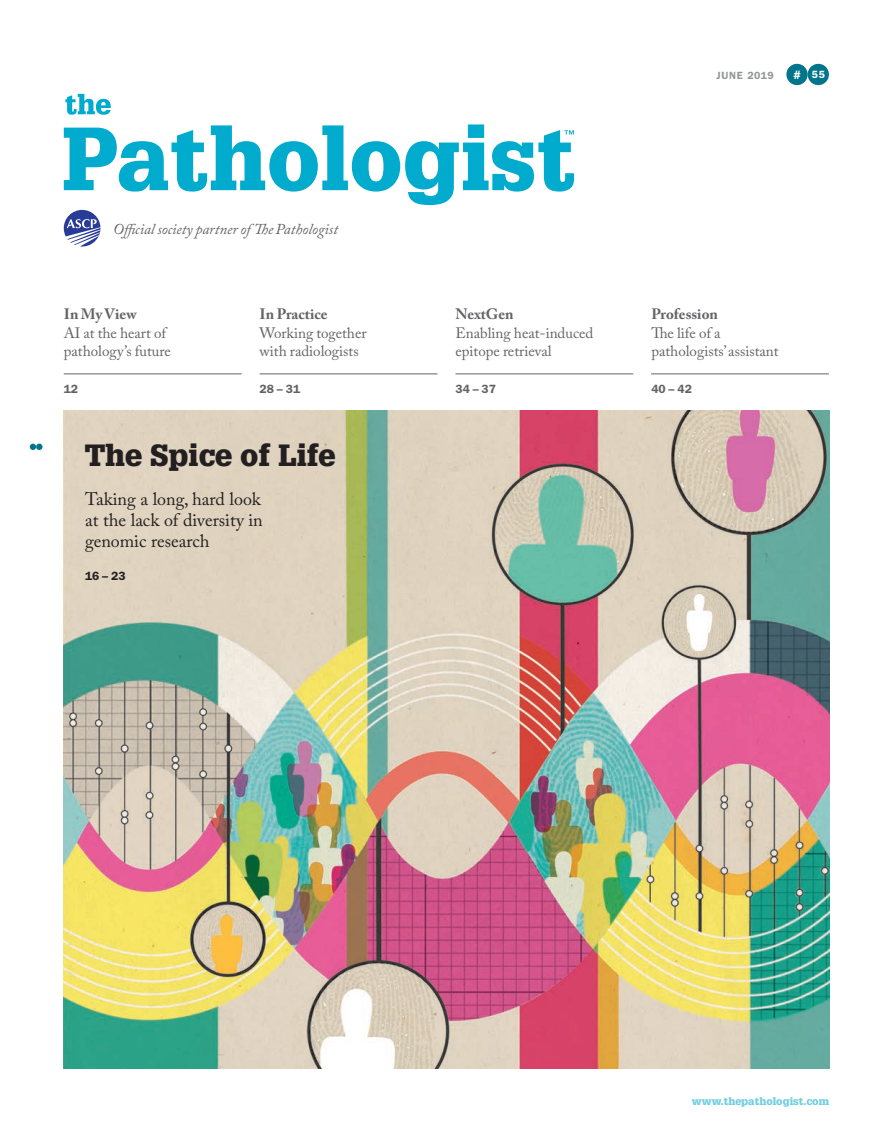
<style>
.page{position:relative;width:893px;height:1132px;background:#fff}
.page>*{position:absolute;margin:0;border:0;box-sizing:border-box;transform-origin:0 0}
.t1{font:900 30px "Glypha LT Std";color:#231f20}
.t2{font:18px/21px "Adobe Caslon Pro";color:#231f20;text-align:justify}
.t3{font:15px/18.3px "Adobe Caslon Pro";color:#636366}
.t4{font:italic 15px "Adobe Caslon Pro";color:#636366}
.t5{font:700 15px "Adobe Caslon Pro";color:#636366}
.t6{font:600 12px "ITC Franklin Gothic Std";color:#636366}
.t7{font:600 12px "ITC Franklin Gothic Std";color:#231f20}
.t8{font:900 10.5px "Glypha LT Std";color:#71cee1}
.t9{font:600 10.5px "ITC Franklin Gothic Std";letter-spacing:.055em;color:#939598}
.t10{font:600 10.5px "ITC Franklin Gothic Std";color:#fff}
.s1{font-size:12px}
</style>
<div class="page">
<img style="left:64px;top:410px;width:765px;height:657px">
<div style="left:786px;top:64px;width:22px;height:21px;background:#00758c;border-radius:50%"></div>
<div style="left:808px;top:64px;width:21px;height:21px;background:#00758c;border-radius:50%"></div>
<hr style="left:64px;top:373px;width:178px;height:1px;background:#636366">
<hr style="left:260px;top:373px;width:177px;height:1px;background:#636366">
<hr style="left:455px;top:373px;width:178px;height:1px;background:#636366">
<hr style="left:651px;top:373px;width:178px;height:1px;background:#636366">
<div style="left:30px;top:443px;width:6px;height:7px;background:#00758c;border-radius:50%"></div>
<div style="left:36px;top:443px;width:7px;height:7px;background:#00758c;border-radius:50%"></div>
<svg style="left:65px;top:94px;width:46px;height:21px"></svg>
<svg style="left:64px;top:124px;width:510px;height:122px"></svg>
<p class="t4" style="left:113px;top:220px;width:226px">Official society partner of The Pathologist</p>
<p class="t5" style="left:64px;top:305px;width:74px">In My View</p>
<p class="t3" style="left:64px;top:323px;width:108px">AI at the heart of pathology’s future</p>
<p class="t6" style="left:64px;top:381px;width:16px">12</p>
<p class="t5" style="left:260px;top:305px;width:70px">In Practice</p>
<p class="t3" style="left:260px;top:323px;width:108px">Working together with radiologists</p>
<p class="t6" style="left:260px;top:381px;width:42px">28 – 31</p>
<h1 class="t1" style="left:85px;top:436px;width:252px">The Spice of Life</h1>
<p class="t2" style="left:85px;top:487px;width:179px">Taking a long, hard look at the lack of diversity in genomic research</p>
<p class="t7" style="left:85px;top:568px;width:42px">16 – 23</p>
<p class="t9" style="left:716px;top:69px;width:59px">JUNE 2019</p>
<p class="t10" style="left:793px;top:68px;width:33px"><span class="s1">#</span> 55</p>
<p class="t5" style="left:455px;top:305px;width:60px">NextGen</p>
<p class="t3" style="left:455px;top:323px;width:139px">Enabling heat-induced epitope retrieval</p>
<p class="t6" style="left:455px;top:381px;width:42px">34 – 37</p>
<p class="t5" style="left:651px;top:305px;width:68px">Profession</p>
<p class="t3" style="left:651px;top:323px;width:129px">The life of a pathologists’ assistant</p>
<p class="t6" style="left:651px;top:381px;width:42px">40 – 42</p>
<p class="t8" style="left:692px;top:1094px;width:139px">www.thepathologist.com</p>
</div>
